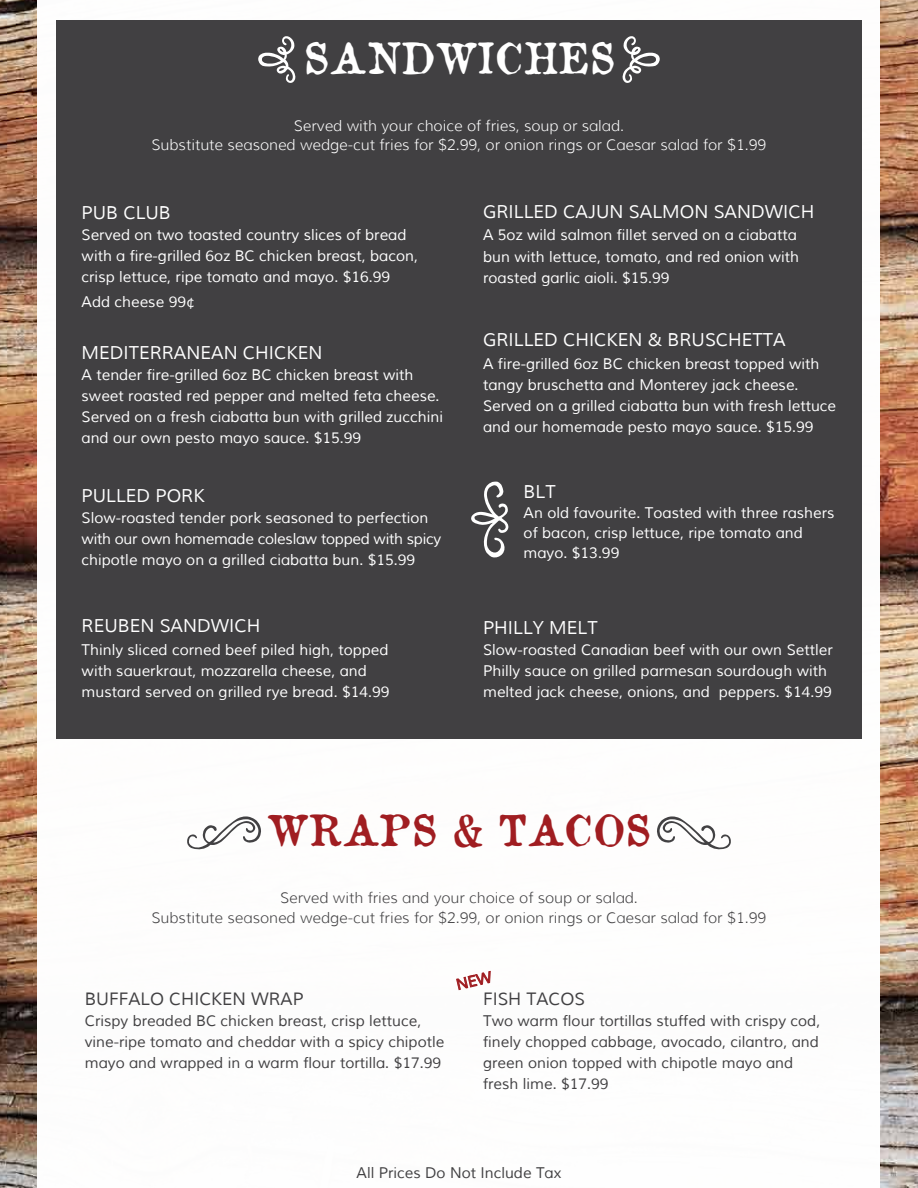
<style>
.page{position:relative;width:918px;height:1188px;background:#fff}
.page>*{position:absolute;margin:0;border:0;box-sizing:border-box;transform-origin:0 0}
.t1{font:42px "Old Newspaper Types";color:#fff}
.t2{font:42px "Old Newspaper Types";color:#a01d21}
.t3{font:18px "Muli";color:#fff}
.t4{font:17.4px "Muli";color:#414042}
.t5{font:15px/21px "Muli";color:#fff}
.t6{font:15px/21px "Muli";color:#414042}
.t7{font:300 15px/19.5px "Muli";color:#414042;text-align:center}
.t8{font:300 15px/19.5px "Muli";color:#fff;text-align:center}
</style>
<div class="page">
<img style="left:0;top:0;width:918px;height:1188px">
<div style="left:38px;top:0;width:842px;height:1188px;background:#fff"></div>
<div style="left:56px;top:20px;width:806px;height:719px;background:#414042"></div>
<svg style="left:258px;top:36px;width:38px;height:47px"></svg>
<svg style="left:622px;top:36px;width:38px;height:47px"></svg>
<svg style="left:187px;top:816px;width:74px;height:34px"></svg>
<svg style="left:657px;top:816px;width:74px;height:34px"></svg>
<svg style="left:471px;top:481px;width:37px;height:77px"></svg>
<svg style="left:456px;top:971px;width:35px;height:20px"></svg>
<p class="t1" style="left:303px;top:30px;width:313px">SANDWICHES</p>
<p class="t8" style="left:152px;top:116px;width:616px">Served with your choice of fries, soup or salad.<br>Substitute seasoned wedge-cut fries for $2.99, or onion rings or Caesar salad for $1.99</p>
<p class="t3" style="left:82px;top:201px;width:91px">PUB CLUB</p>
<p class="t5" style="left:82px;top:225px;width:338px">Served on two toasted country slices of bread with a fire-grilled 6oz BC chicken breast, bacon, crisp lettuce, ripe tomato and mayo. $16.99</p>
<p class="t5" style="left:82px;top:291px;width:115px">Add cheese 99¢</p>
<p class="t3" style="left:82px;top:342px;width:242px">MEDITERRANEAN CHICKEN</p>
<p class="t5" style="left:82px;top:365px;width:363px">A tender fire-grilled 6oz BC chicken breast with sweet roasted red pepper and melted feta cheese.<br>Served on a fresh ciabatta bun with grilled zucchini and our own pesto mayo sauce. $15.99</p>
<p class="t3" style="left:483px;top:201px;width:333px">GRILLED CAJUN SALMON SANDWICH</p>
<p class="t5" style="left:483px;top:224px;width:317px;line-height:21.6px">A 5oz wild salmon fillet served on a ciabatta bun with lettuce, tomato, and red onion with roasted garlic aioli. $15.99</p>
<p class="t3" style="left:483px;top:329px;width:304px">GRILLED CHICKEN &amp; BRUSCHETTA</p>
<p class="t5" style="left:483px;top:353px;width:355px">A fire-grilled 6oz BC chicken breast topped with tangy bruschetta and Monterey jack cheese.<br>Served on a grilled ciabatta bun with fresh lettuce and our homemade pesto mayo sauce. $15.99</p>
<p class="t3" style="left:524px;top:481px;width:34px">BLT</p>
<p class="t5" style="left:524px;top:503px;width:312px;line-height:19.8px">An old favourite. Toasted with three rashers of bacon, crisp lettuce, ripe tomato and mayo. $13.99</p>
<p class="t3" style="left:82px;top:485px;width:125px">PULLED PORK</p>
<p class="t5" style="left:82px;top:508px;width:361px">Slow-roasted tender pork seasoned to perfection with our own homemade coleslaw topped with spicy chipotle mayo on a grilled ciabatta bun. $15.99</p>
<p class="t1" style="left:317px;top:541px;width:285px">SCHNITZELS</p>
<p class="t3" style="left:82px;top:615px;width:180px">REUBEN SANDWICH</p>
<p class="t5" style="left:82px;top:640px;width:310px">Thinly sliced corned beef piled high, topped with sauerkraut, mozzarella cheese, and mustard served on grilled rye bread. $14.99</p>
<p class="t3" style="left:483px;top:616px;width:116px">PHILLY MELT</p>
<p class="t5" style="left:483px;top:640px;width:351px">Slow-roasted Canadian beef with our own Settler<br>Philly sauce on grilled parmesan sourdough with melted jack cheese, onions, and peppers. $14.99</p>
<p class="t2" style="left:265px;top:803px;width:387px">WRAPS &amp; TACOS</p>
<p class="t7" style="left:152px;top:888px;width:616px">Served with fries and your choice of soup or salad.<br>Substitute seasoned wedge-cut fries for $2.99, or onion rings or Caesar salad for $1.99</p>
<p class="t4" style="left:85px;top:988px;width:220px">BUFFALO CHICKEN WRAP</p>
<p class="t4" style="left:483px;top:989px;width:103px">FISH TACOS</p>
<p class="t6" style="left:85px;top:1011px;width:361px">Crispy breaded BC chicken breast, crisp lettuce, vine-ripe tomato and cheddar with a spicy chipotle mayo and wrapped in a warm flour tortilla. $17.99</p>
<p class="t6" style="left:483px;top:1011px;width:339px">Two warm flour tortillas stuffed with crispy cod, finely chopped cabbage, avocado, cilantro, and green onion topped with chipotle mayo and fresh lime. $17.99</p>
<p class="t6" style="left:357px;top:1162px;width:206px">All Prices Do Not Include Tax</p>
</div>
